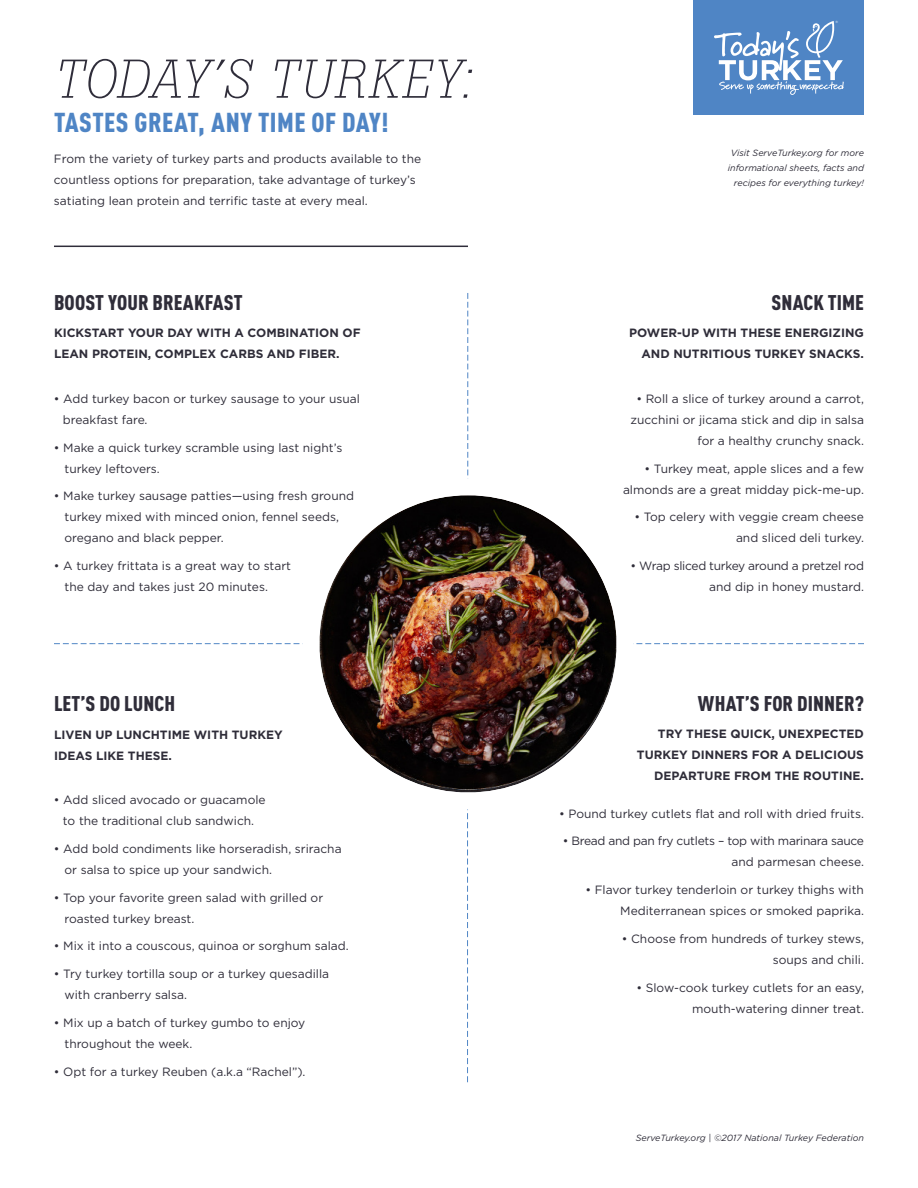
<style>
.page{position:relative;width:918px;height:1188px;background:#fff}
.page>*{position:absolute;margin:0;border:0;box-sizing:border-box;transform-origin:0 0}
.t1{font:italic 300 54px "Boton";letter-spacing:.03em;color:#2f2d3a}
.t2{font:900 27px "DIN Cond";letter-spacing:.015em;color:#4f85c5}
.t3{font:900 21px "DIN Cond";letter-spacing:.005em;color:#2f2d39}
.t4{font:12px/21px "Gotham";color:#2f2d39}
.t5{font:700 12px/21px "Gotham";color:#2f2d39}
.t6{font:12px/21px "Gotham";letter-spacing:-.025em;color:#2f2d39;text-align:right}
.t7{font:italic 9px/15px "Gotham";color:#2f2d39;text-align:right}
.t8{font:500 3.15px "Gotham";color:#fff;scale:1.04 1}
</style>
<div class="page">
<hr style="left:54px;top:246px;width:414px;height:1px;background:#2f2d3a">
<div style="left:693px;top:0;width:171px;height:114px;background:#4f85c5"></div>
<svg style="left:714px;top:21px;width:130px;height:74px"></svg>
<svg style="left:468px;top:293px;width:1px;height:154px"></svg>
<svg style="left:665px;top:643px;width:199px;height:1px"></svg>
<svg style="left:54px;top:643px;width:217px;height:1px"></svg>
<svg style="left:467px;top:816px;width:1px;height:266px"></svg>
<img style="left:271px;top:447px;width:394px;height:369px">
<p class="t1" style="left:54px;top:47px;width:419px">TODAY’S TURKEY:</p>
<p class="t2" style="left:54px;top:106px;width:336px">TASTES GREAT, ANY TIME OF DAY!</p>
<p class="t4" style="left:54px;top:148px;width:369px">From the variety of turkey parts and products available to the countless options for preparation, take advantage of turkey’s</p>
<p class="t4" style="left:54px;top:190px;width:315px">satiating lean protein and terrific taste at every meal.</p>
<p class="t8" style="left:836px;top:20px;width:4px">®</p>
<p class="t7" style="left:728px;top:146px;width:138px">Visit ServeTurkey.org for more informational sheets, facts and recipes for everything turkey!</p>
<p class="t3" style="left:54px;top:289px;width:190px">BOOST YOUR BREAKFAST</p>
<p class="t3" style="left:772px;top:289px;width:94px">SNACK TIME</p>
<p class="t5" style="left:54px;top:322px;width:308px">KICKSTART YOUR DAY WITH A COMBINATION OF<br>LEAN PROTEIN, COMPLEX CARBS AND FIBER.</p>
<p class="t4" style="left:63px;top:388px;width:298px;text-indent:-9px">• Add turkey bacon or turkey sausage to your usual breakfast fare.</p>
<p class="t4" style="left:64px;top:437px;width:279px;text-indent:-10px">• Make a quick turkey scramble using last night’s turkey leftovers.</p>
<p class="t4" style="left:64px;top:485px;width:291px;text-indent:-10px">• Make turkey sausage patties—using fresh ground turkey mixed with minced onion, fennel seeds, oregano and black pepper.</p>
<p class="t4" style="left:64px;top:555px;width:228px;text-indent:-10px">• A turkey frittata is a great way to start the day and takes just 20 minutes.</p>
<p class="t5" style="left:629px;top:322px;width:236px;text-align:right">POWER-UP WITH THESE ENERGIZING<br>AND NUTRITIOUS TURKEY SNACKS.</p>
<p class="t4" style="left:631px;top:388px;width:235px;text-align:right">• Roll a slice of turkey around a carrot, zucchini or jicama stick and dip in salsa for a healthy crunchy snack.</p>
<p class="t4" style="left:623px;top:458px;width:242px;text-align:right">• Turkey meat, apple slices and a few almonds are a great midday pick-me-up.</p>
<p class="t4" style="left:635px;top:506px;width:231px;text-align:right">• Top celery with veggie cream cheese and sliced deli turkey.</p>
<p class="t6" style="left:631px;top:555px;width:235px">• Wrap sliced turkey around a pretzel rod and dip in honey mustard.</p>
<p class="t3" style="left:54px;top:691px;width:123px">LET’S DO LUNCH</p>
<p class="t3" style="left:698px;top:691px;width:168px">WHAT’S FOR DINNER?</p>
<p class="t5" style="left:54px;top:724px;width:230px">LIVEN UP LUNCHTIME WITH TURKEY<br>IDEAS LIKE THESE.</p>
<p class="t4" style="left:54px;top:789px;width:213px;text-align:center">• Add sliced avocado or guacamole to the traditional club sandwich.</p>
<p class="t4" style="left:64px;top:838px;width:279px;text-indent:-10px">• Add bold condiments like horseradish, sriracha or salsa to spice up your sandwich.</p>
<p class="t4" style="left:64px;top:887px;width:260px;text-indent:-10px">• Top your favorite green salad with grilled or roasted turkey breast.</p>
<p class="t4" style="left:54px;top:935px;width:296px">• Mix it into a couscous, quinoa or sorghum salad.</p>
<p class="t4" style="left:64px;top:963px;width:266px;text-indent:-10px">• Try turkey tortilla soup or a turkey quesadilla with cranberry salsa.</p>
<p class="t4" style="left:64px;top:1012px;width:242px;text-indent:-10px">• Mix up a batch of turkey gumbo to enjoy throughout the week.</p>
<p class="t4" style="left:54px;top:1061px;width:253px">• Opt for a turkey Reuben (a.k.a “Rachel”).</p>
<p class="t5" style="left:658px;top:723px;width:208px">TRY THESE QUICK, UNEXPECTED</p>
<p class="t5" style="left:637px;top:744px;width:229px">TURKEY DINNERS FOR A DELICIOUS</p>
<p class="t5" style="left:654px;top:765px;width:211px">DEPARTURE FROM THE ROUTINE.</p>
<p class="t4" style="left:559px;top:803px;width:306px">• Pound turkey cutlets flat and roll with dried fruits.</p>
<p class="t6" style="left:563px;top:830px;width:303px">• Bread and pan fry cutlets – top with marinara sauce and parmesan cheese.</p>
<p class="t4" style="left:585px;top:879px;width:280px;text-align:right">• Flavor turkey tenderloin or turkey thighs with<br>Mediterranean spices or smoked paprika.</p>
<p class="t4" style="left:622px;top:928px;width:244px;text-align:right">• Choose from hundreds of turkey stews, soups and chili.</p>
<p class="t4" style="left:636px;top:977px;width:229px;text-align:right">• Slow-cook turkey cutlets for an easy, mouth-watering dinner treat.</p>
<p class="t7" style="left:636px;top:1130px;width:230px">ServeTurkey.org | ©2017 National Turkey Federation</p>
</div>
